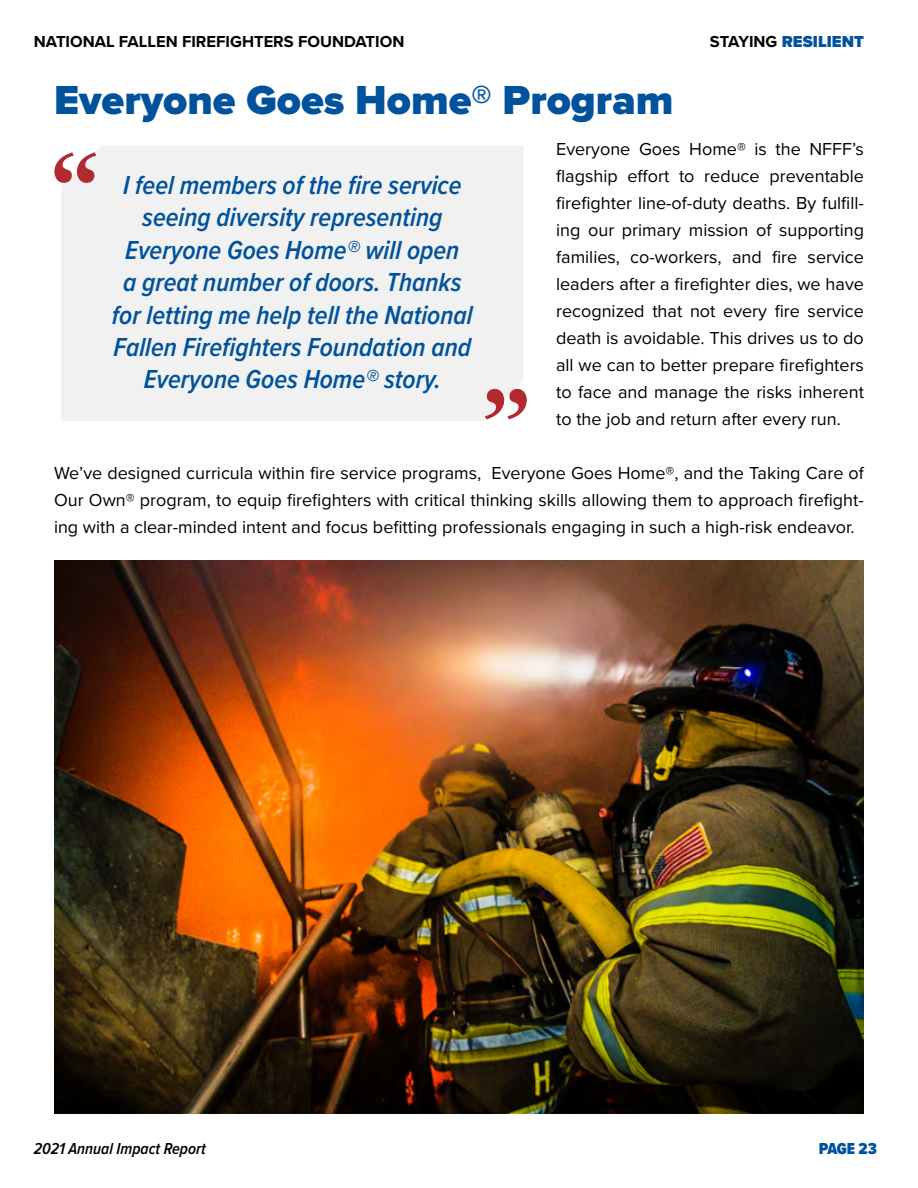
<style>
.page{position:relative;width:918px;height:1188px;background:#fff}
.page>*{position:absolute;margin:0;border:0;box-sizing:border-box;transform-origin:0 0}
.Table_Text{font:700 108px "Sabon LT Pro";color:#b02a2f}
.Page_Titles_NO_TOC{font:900 42px "Proxima Nova";color:#00529c}
.Quote_-_Blue{font:italic 600 27px/32.4px "Proxima Nova Cond";color:#00529c;text-align:center}
.Main_Text_-_Black{font:18px/27px "Proxima Nova";color:#000;text-align:justify}
.t1{font:700 16.5px "Proxima Nova";color:#000}
.t2{font:italic 600 16.5px "Proxima Nova Cond";color:#000}
.t3{font:900 16.5px "Proxima Nova";color:#00529c}
.t4{font:900 16.5px "Proxima Nova Cond";letter-spacing:-.01em;color:#00529c}
.s1{font-weight:700;color:#000}
</style>
<div class="page">
<div style="left:61px;top:146px;width:462px;height:275px;background:#f1f1f2"></div>
<img style="left:54px;top:560px;width:810px;height:553px">
<p class="t1" style="left:34px;top:29px;width:372px">NATIONAL FALLEN FIREFIGHTERS FOUNDATION</p>
<p class="t3" style="left:710px;top:29px;width:156px"><span class="s1">STAYING</span> RESILIENT</p>
<p class="Page_Titles_NO_TOC" style="left:54px;top:69px;width:621px">Everyone Goes Home® Program</p>
<p class="Main_Text_-_Black" style="left:556px;top:135px;width:309px">Everyone Goes Home® is the NFFF’s flagship effort to reduce preventable firefighter line-of-duty deaths. By fulfill&shy;ing our primary mission of supporting families, co-workers, and fire service leaders after a firefighter dies, we have recognized that not every fire service death is avoidable. This drives us to do all we can to better prepare firefighters to face and manage the risks inherent to the job and return after every run.</p>
<p class="Main_Text_-_Black" style="left:54px;top:459px;width:812px">We’ve designed curricula within fire service programs, Everyone Goes Home®, and the Taking Care of Our Own® program, to equip firefighters with critical thinking skills allowing them to approach firefight&shy;ing with a clear-minded intent and focus befitting professionals engaging in such a high-risk endeavor.</p>
<p class="Table_Text" style="left:45px;top:122px;width:62px">“</p>
<p class="Quote_-_Blue" style="left:112px;top:168px;width:362px">I feel members of the fire service seeing diversity representing<br>Everyone Goes Home® will open<br>a great number of doors. Thanks for letting me help tell the National<br>Fallen Firefighters Foundation and<br>Everyone Goes Home® story.</p>
<p class="Table_Text" style="left:476px;top:359px;width:62px">”</p>
<p class="t2" style="left:34px;top:1137px;width:174px">2021 Annual Impact Report</p>
<p class="t4" style="left:819px;top:1137px;width:60px">PAGE 23</p>
</div>
